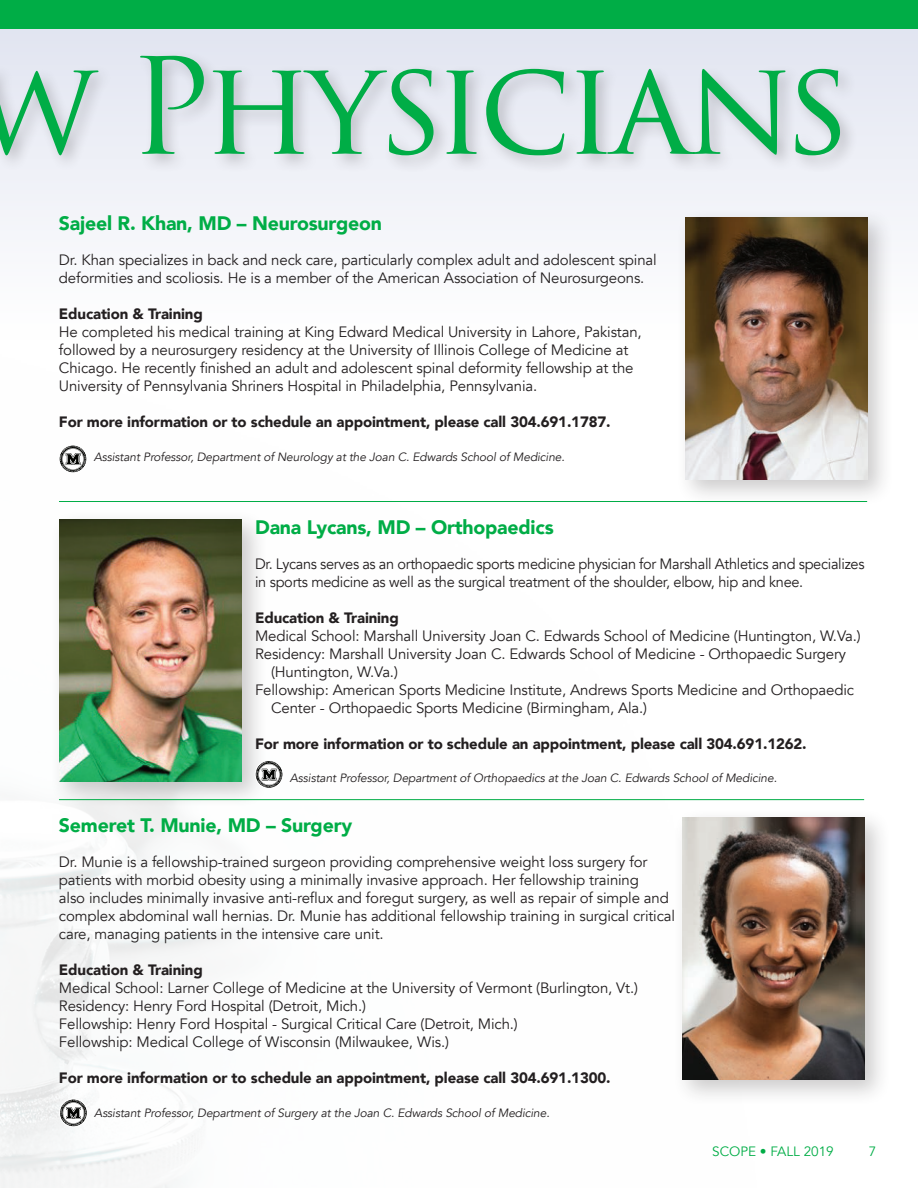
<style>
.page{position:relative;width:918px;height:1188px;background:#fff}
.page>*{position:absolute;margin:0;border:0;box-sizing:border-box;transform-origin:0 0}
.t1{font:129.9px "Trajan Pro 3";letter-spacing:-.05em;color:#00ad46}
.t2{font:900 19.5px "Avenir";letter-spacing:-.01em;color:#00ad46}
.t3{font:15px/18px "Avenir";letter-spacing:-.01em;color:#231f20}
.t4{font:900 15px "Avenir";letter-spacing:-.01em;color:#231f20}
.t5{font:13.5px "Avenir";color:#00ad46}
.t6{font:italic 12px "Avenir";letter-spacing:-.01em;color:#231f20}
</style>
<div class="page">
<img style="left:0;top:799px;width:865px;height:389px">
<div style="left:0;top:0;width:918px;height:340px;background:linear-gradient(to bottom,#d8e1eb,#fff)"></div>
<div style="left:0;top:0;width:918px;height:28px;background:#00ad46"></div>
<div style="left:0;top:49px;width:859px;height:125px;background:#231f20;opacity:.23"></div>
<div style="left:50px;top:510px;width:218px;height:299px;background:#231f20;opacity:.23"></div>
<img style="left:59px;top:519px;width:183px;height:263px">
<div style="left:673px;top:808px;width:218px;height:299px;background:#231f20;opacity:.23"></div>
<img style="left:682px;top:817px;width:182px;height:263px">
<div style="left:676px;top:208px;width:218px;height:299px;background:#231f20;opacity:.23"></div>
<img style="left:685px;top:218px;width:182px;height:262px">
<hr style="left:59px;top:501px;width:808px;height:1px;background:#00ad46">
<hr style="left:59px;top:799px;width:805px;height:1px;background:#00ad46">
<svg style="left:61px;top:447px;width:24px;height:24px"></svg>
<div style="left:59px;top:445px;width:28px;height:28px;border:1px solid #fff;border-radius:50%"></div>
<svg style="left:255px;top:761px;width:26px;height:27px"></svg>
<div style="left:255px;top:760px;width:28px;height:28px;border:1px solid #fff;border-radius:50%"></div>
<svg style="left:60px;top:1099px;width:27px;height:28px"></svg>
<div style="left:59px;top:1099px;width:28px;height:28px;border:1px solid #fff;border-radius:50%"></div>
<h1 class="t1" style="left:-29px;top:18px;width:880px">w Physicians</h1>
<p class="t2" style="left:59px;top:207px;width:325px">Sajeel R. Khan, MD – Neurosurgeon</p>
<p class="t3" style="left:59px;top:251px;width:599px">Dr. Khan specializes in back and neck care, particularly complex adult and adolescent spinal deformities and scoliosis. He is a member of the American Association of Neurosurgeons.</p>
<p class="t4" style="left:59px;top:301px;width:145px">Education &amp; Training</p>
<p class="t3" style="left:59px;top:323px;width:584px">He completed his medical training at King Edward Medical University in Lahore, Pakistan, followed by a neurosurgery residency at the University of Illinois College of Medicine at Chicago. He recently finished an adult and adolescent spinal deformity fellowship at the University of Pennsylvania Shriners Hospital in Philadelphia, Pennsylvania.</p>
<p class="t4" style="left:59px;top:409px;width:553px">For more information or to schedule an appointment, please call 304.691.1787.</p>
<p class="t6" style="left:94px;top:450px;width:473px">Assistant Professor, Department of Neurology at the Joan C. Edwards School of Medicine.</p>
<p class="t2" style="left:255px;top:511px;width:300px">Dana Lycans, MD – Orthopaedics</p>
<p class="t3" style="left:255px;top:555px;width:611px">Dr. Lycans serves as an orthopaedic sports medicine physician for Marshall Athletics and specializes in sports medicine as well as the surgical treatment of the shoulder, elbow, hip and knee.</p>
<p class="t4" style="left:255px;top:605px;width:145px">Education &amp; Training</p>
<p class="t3" style="left:255px;top:627px;width:607px">Medical School: Marshall University Joan C. Edwards School of Medicine (Huntington, W.Va.)</p>
<p class="t3" style="left:255px;top:645px;width:593px">Residency: Marshall University Joan C. Edwards School of Medicine - Orthopaedic Surgery</p>
<p class="t3" style="left:271px;top:663px;width:128px">(Huntington, W.Va.)</p>
<p class="t3" style="left:255px;top:681px;width:601px">Fellowship: American Sports Medicine Institute, Andrews Sports Medicine and Orthopaedic</p>
<p class="t3" style="left:271px;top:699px;width:378px">Center - Orthopaedic Sports Medicine (Birmingham, Ala.)</p>
<p class="t4" style="left:255px;top:731px;width:553px">For more information or to schedule an appointment, please call 304.691.1262.</p>
<p class="t6" style="left:290px;top:771px;width:489px">Assistant Professor, Department of Orthopaedics at the Joan C. Edwards School of Medicine.</p>
<p class="t2" style="left:59px;top:809px;width:295px">Semeret T. Munie, MD – Surgery</p>
<p class="t3" style="left:59px;top:853px;width:618px">Dr. Munie is a fellowship-trained surgeon providing comprehensive weight loss surgery for patients with morbid obesity using a minimally invasive approach. Her fellowship training<br>also includes minimally invasive anti-reflux and foregut surgery, as well as repair of simple and complex abdominal wall hernias. Dr. Munie has additional fellowship training in surgical critical care, managing patients in the intensive care unit.</p>
<p class="t4" style="left:59px;top:957px;width:145px">Education &amp; Training</p>
<p class="t3" style="left:59px;top:979px;width:581px">Medical School: Larner College of Medicine at the University of Vermont (Burlington, Vt.)</p>
<p class="t3" style="left:59px;top:997px;width:309px">Residency: Henry Ford Hospital (Detroit, Mich.)</p>
<p class="t3" style="left:59px;top:1015px;width:460px">Fellowship: Henry Ford Hospital - Surgical Critical Care (Detroit, Mich.)</p>
<p class="t3" style="left:59px;top:1033px;width:392px">Fellowship: Medical College of Wisconsin (Milwaukee, Wis.)</p>
<p class="t4" style="left:59px;top:1065px;width:553px">For more information or to schedule an appointment, please call 304.691.1300.</p>
<p class="t6" style="left:94px;top:1106px;width:457px">Assistant Professor, Department of Surgery at the Joan C. Edwards School of Medicine.</p>
<p class="t5" style="left:712px;top:1144px;width:123px">SCOPE • FALL 2019</p>
<p class="t5" style="left:869px;top:1144px;width:9px">7</p>
</div>
